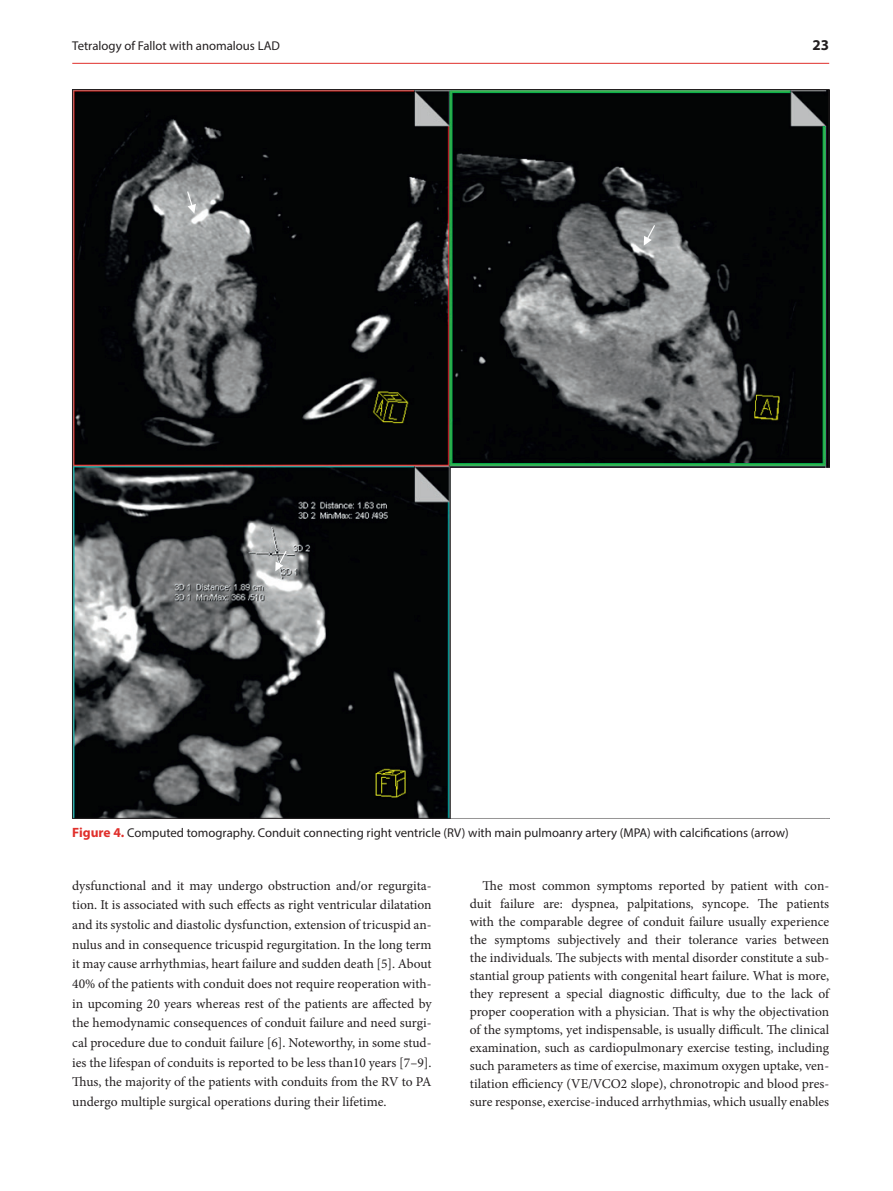
<style>
.page{position:relative;width:893px;height:1191px;background:#fff}
.page>*{position:absolute;margin:0;border:0;box-sizing:border-box;transform-origin:0 0}
.t1{font:700 15px "Myriad Pro";color:#231f20}
.t2{font:13.5px/18px "Minion Pro";color:#231f20;text-align:justify}
.t3{font:12.75px "Myriad Pro";color:#231f20}
.s1{font-weight:700;font-size:13.5px;color:#e02f2b}
</style>
<div class="page">
<hr style="left:72px;top:63px;width:757px;height:1px;background:#e02f2b">
<img style="left:74px;top:91px;width:753px;height:725px">
<svg style="left:186px;top:190px;width:10px;height:23px"></svg>
<svg style="left:644px;top:224px;width:12px;height:22px"></svg>
<svg style="left:275px;top:549px;width:13px;height:22px"></svg>
<div style="left:451px;top:468px;width:391px;height:350px;background:#fff"></div>
<p class="t3" style="left:72px;top:38px;width:209px">Tetralogy of Fallot with anomalous LAD</p>
<p class="t1" style="left:812px;top:35px;width:18px">23</p>
<p class="t3" style="left:72px;top:825px;width:718px"><span class="s1">Figure 4.</span> Computed tomography. Conduit connecting right ventricle (RV) with main pulmoanry artery (MPA) with calcifications (arrow)</p>
<p class="t2" style="left:72px;top:875px;width:361px;line-height:19.6px">dysfunctional and it may undergo obstruction and/or regurgita‑ tion. It is associated with such effects as right ventricular dilatation and its systolic and diastolic dysfunction, extension of tricuspid an‑ nulus and in consequence tricuspid regurgitation. In the long term it may cause arrhythmias, heart failure and sudden death [5]. About 40% of the patients with conduit does not require reoperation with‑ in upcoming 20 years whereas rest of the patients are affected by the hemodynamic consequences of conduit failure and need surgi‑ cal procedure due to conduit failure [6]. Noteworthy, in some stud‑ ies the lifespan of conduits is reported to be less than10 years [7–9].<br>Thus, the majority of the patients with conduits from the RV to PA undergo multiple surgical operations during their lifetime.</p>
<p class="t2" style="left:470px;top:876px;width:361px;text-indent:13px">The most common symptoms reported by patient with con‑ duit failure are: dyspnea, palpitations, syncope. The patients with the comparable degree of conduit failure usually experience the symptoms subjectively and their tolerance varies between the individuals. The subjects with mental disorder constitute a sub‑ stantial group patients with congenital heart failure. What is more, they represent a special diagnostic difficulty, due to the lack of proper cooperation with a physician. That is why the objectivation of the symptoms, yet indispensable, is usually difficult. The clinical examination, such as cardiopulmonary exercise testing, including such parameters as time of exercise, maximum oxygen uptake, ven‑ tilation efficiency (VE/VCO2 slope), chronotropic and blood pres‑ sure response, exercise‑induced arrhythmias, which usually enables</p>
</div>
